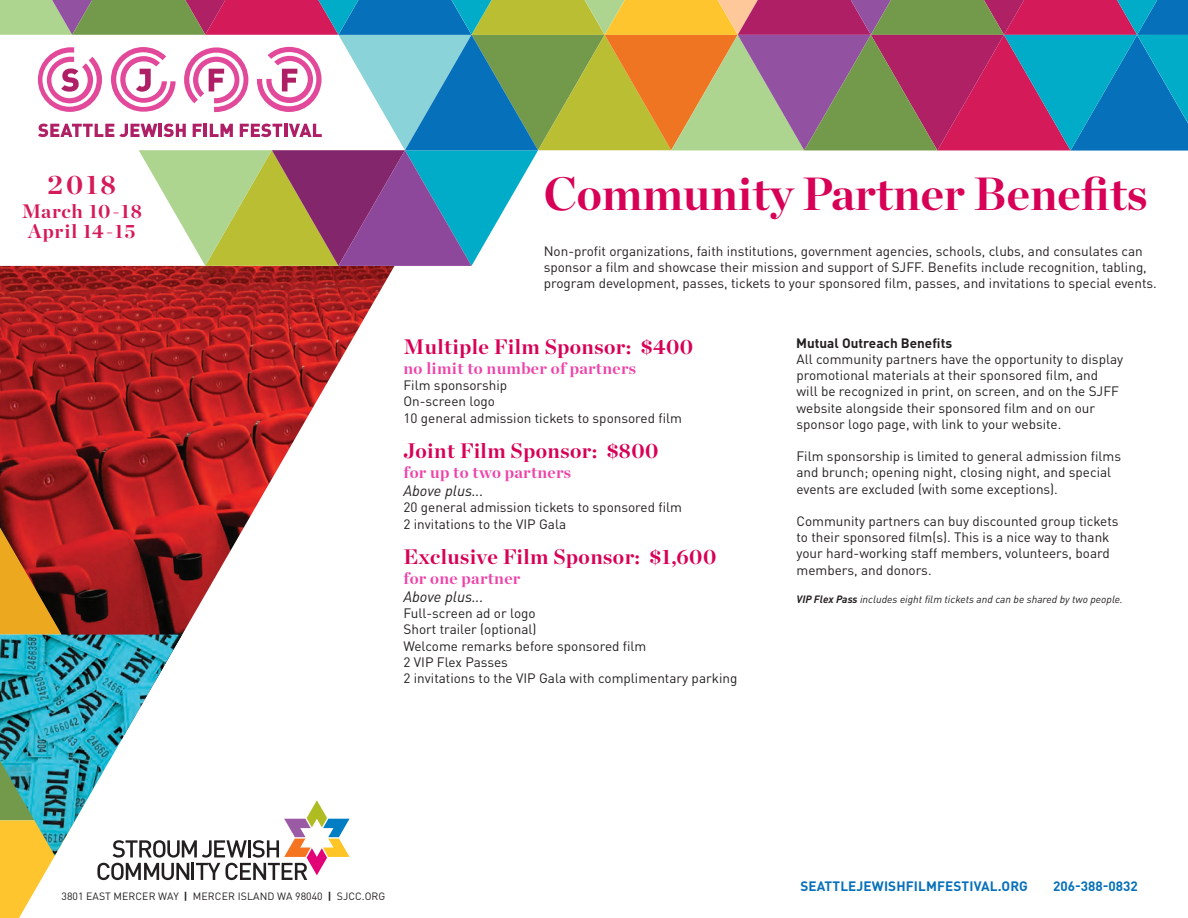
<style>
.page{position:relative;width:1188px;height:918px;background:#fff}
.page>*{position:absolute;margin:0;border:0;box-sizing:border-box;transform-origin:0 0}
.t1{font:700 46.5px "Chronicle Display";color:#d80056}
.t2{font:700 27px "Chronicle Display";color:#d51a5a}
.t3{font:700 21px "Chronicle Display";letter-spacing:.02em;color:#d80056}
.t4{font:700 19.5px/19.5px "Chronicle Display";letter-spacing:.04em;color:#d51a5a;text-align:center}
.t5{font:700 16.5px "Chronicle Display";letter-spacing:.02em;color:#ee43a9}
.t6{font:italic 15px "DIN Pro";color:#231f20}
.t7{font:13.5px/16.2px "DIN Pro";color:#231f20}
.t8{font:700 13.5px "DIN Pro";letter-spacing:.01em;color:#0770ba}
.t9{font:700 13.5px "DIN Pro";color:#231f20}
.t10{font:italic 10.5px "DIN Pro";color:#231f20}
.t11{font:10.5px "DIN Pro";letter-spacing:.01em;color:#231f20}
.s1{font-weight:700}
</style>
<div class="page">
<img style="left:0;top:266px;width:394px;height:369px">
<svg style="left:0;top:528px;width:62px;height:107px;background:#b6611e"></svg>
<svg style="left:0;top:0;width:1188px;height:266px"></svg>
<svg style="left:0;top:856px;width:55px;height:62px"></svg>
<img style="left:0;top:635px;width:182px;height:221px">
<svg style="left:97px;top:800px;width:253px;height:80px"></svg>
<p class="t2" style="left:48px;top:163px;width:70px">2018</p>
<p class="t4" style="left:22px;top:200px;width:122px">March 10-18<br>April 14-15</p>
<p class="t1" style="left:544px;top:156px;width:605px">Community Partner Benefits</p>
<p class="t7" style="left:544px;top:242px;width:615px">Non-profit organizations, faith institutions, government agencies, schools, clubs, and consulates can sponsor a film and showcase their mission and support of SJFF. Benefits include recognition, tabling, program development, passes, tickets to your sponsored film, passes, and invitations to special events.</p>
<p class="t3" style="left:404px;top:330px;width:291px">Multiple Film Sponsor: $400</p>
<p class="t5" style="left:404px;top:355px;width:234px">no limit to number of partners</p>
<p class="t7" style="left:404px;top:376px;width:105px">Film sponsorship</p>
<p class="t7" style="left:404px;top:393px;width:93px">On-screen logo</p>
<p class="t7" style="left:404px;top:409px;width:280px">10 general admission tickets to sponsored film</p>
<p class="t3" style="left:404px;top:434px;width:256px">Joint Film Sponsor: $800</p>
<p class="t5" style="left:404px;top:459px;width:169px">for up to two partners</p>
<p class="t6" style="left:404px;top:480px;width:82px">Above plus...</p>
<p class="t7" style="left:404px;top:499px;width:280px">20 general admission tickets to sponsored film</p>
<p class="t7" style="left:404px;top:515px;width:164px">2 invitations to the VIP Gala</p>
<p class="t3" style="left:404px;top:540px;width:314px">Exclusive Film Sponsor: $1,600</p>
<p class="t5" style="left:404px;top:565px;width:118px">for one partner</p>
<p class="t6" style="left:404px;top:585px;width:82px">Above plus...</p>
<p class="t7" style="left:404px;top:604px;width:134px">Full-screen ad or logo</p>
<p class="t7" style="left:404px;top:621px;width:135px">Short trailer (optional)</p>
<p class="t7" style="left:404px;top:637px;width:244px">Welcome remarks before sponsored film</p>
<p class="t7" style="left:404px;top:653px;width:335px">2 VIP Flex Passes<br>2 invitations to the VIP Gala with complimentary parking</p>
<p class="t9" style="left:796px;top:332px;width:158px">Mutual Outreach Benefits</p>
<p class="t7" style="left:796px;top:350px;width:328px">All community partners have the opportunity to display promotional materials at their sponsored film, and<br>will be recognized in print, on screen, and on the SJFF website alongside their sponsored film and on our sponsor logo page, with link to your website.</p>
<p class="t7" style="left:796px;top:447px;width:326px">Film sponsorship is limited to general admission films and brunch; opening night, closing night, and special events are excluded (with some exceptions).</p>
<p class="t7" style="left:796px;top:512px;width:324px">Community partners can buy discounted group tickets to their sponsored film(s). This is a nice way to thank your hard-working staff members, volunteers, board members, and donors.</p>
<p class="t10" style="left:796px;top:592px;width:328px"><span class="s1">VIP Flex Pass</span> includes eight film tickets and can be shared by two people.</p>
<p class="t11" style="left:62px;top:888px;width:325px">3801 EAST MERCER WAY <span class="s1">|</span> MERCER ISLAND WA 98040 <span class="s1">|</span> SJCC.ORG</p>
<p class="t8" style="left:800px;top:875px;width:229px">SEATTLEJEWISHFILMFESTIVAL.ORG</p>
<p class="t8" style="left:1053px;top:875px;width:86px">206-388-0832</p>
</div>
